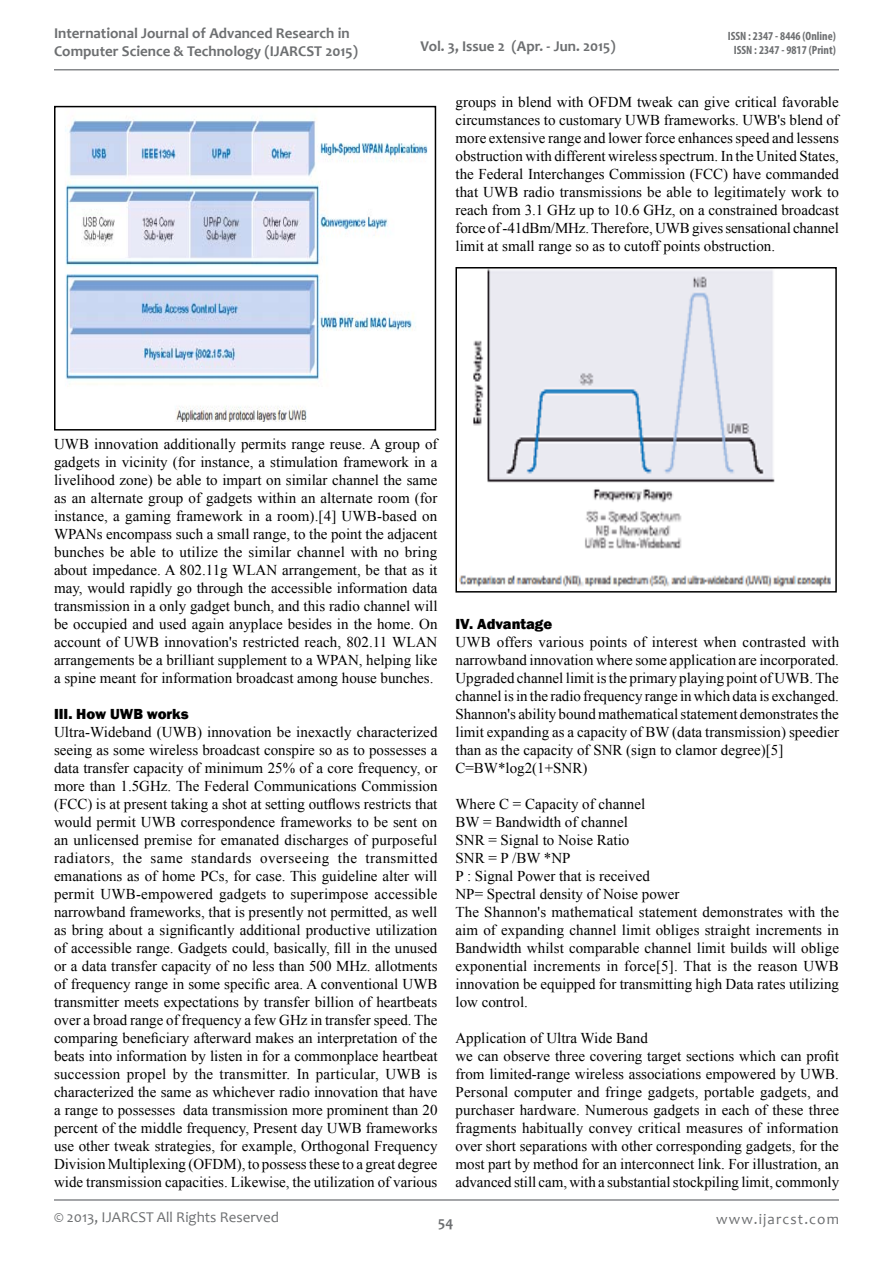
<style>
.page{position:relative;width:893px;height:1263px;background:#fff}
.page>*{position:absolute;margin:0;border:0;box-sizing:border-box;transform-origin:0 0}
.t1{font:15px/18px "Times New Roman";color:#000;text-align:justify}
.t2{font:700 15px/18px "Candara";color:#6d6f71}
.t3{font:15px "Candara";color:#6d6f71}
.t4{font:800 15px "Franklin Gothic";color:#000}
.t5{font:15px "Candara";letter-spacing:.075em;color:#6d6f71}
.t6{font:700 condensed 12px/14.4px "Myriad Pro";color:#6d6f71;text-align:center}
</style>
<div class="page">
<hr style="left:54px;top:1199px;width:785px;height:2px;background:#86888b">
<hr style="left:54px;top:69px;width:785px;height:2px;background:#86888b">
<img style="left:65px;top:116px;width:363px;height:305px">
<div style="left:54px;top:106px;width:382px;height:324px;border:2px solid #000"></div>
<img style="left:459px;top:270px;width:372px;height:318px">
<div style="left:455px;top:267px;width:382px;height:326px;border:2px solid #000"></div>
<p class="t2" style="left:54px;top:24px;width:305px">International Journal of Advanced Research in<br>Computer Science &amp; Technology (IJARCST 2015)</p>
<p class="t2" style="left:420px;top:36px;width:197px">Vol. 3, Issue 2 (Apr. - Jun. 2015)</p>
<p class="t6" style="left:728px;top:28px;width:110px">ISSN : 2347 - 8446 (Online)<br>ISSN : 2347 - 9817 (Print)</p>
<p class="t1" style="left:455px;top:92px;width:385px">groups in blend with OFDM tweak can give critical favorable circumstances to customary UWB frameworks. UWB's blend of more extensive range and lower force enhances speed and lessens obstruction with different wireless spectrum. In the United States, the Federal Interchanges Commission (FCC) have commanded that UWB radio transmissions be able to legitimately work to reach from 3.1 GHz up to 10.6 GHz, on a constrained broadcast force of -41dBm/MHz. Therefore, UWB gives sensational channel limit at small range so as to cutoff points obstruction.</p>
<p class="t1" style="left:54px;top:434px;width:385px">UWB innovation additionally permits range reuse. A group of gadgets in vicinity (for instance, a stimulation framework in a livelihood zone) be able to impart on similar channel the same as an alternate group of gadgets within an alternate room (for instance, a gaming framework in a room).[4] UWB-based on WPANs encompass such a small range, to the point the adjacent bunches be able to utilize the similar channel with no bring about impedance. A 802.11g WLAN arrangement, be that as it may, would rapidly go through the accessible information data transmission in a only gadget bunch, and this radio channel will be occupied and used again anyplace besides in the home. On account of UWB innovation's restricted reach, 802.11 WLAN arrangements be a brilliant supplement to a WPAN, helping like a spine meant for information broadcast among house bunches.</p>
<p class="t4" style="left:54px;top:704px;width:136px">III. How UWB works</p>
<p class="t1" style="left:54px;top:722px;width:385px">Ultra-Wideband (UWB) innovation be inexactly characterized seeing as some wireless broadcast conspire so as to possesses a data transfer capacity of minimum 25% of a core frequency, or more than 1.5GHz. The Federal Communications Commission (FCC) is at present taking a shot at setting outflows restricts that would permit UWB correspondence frameworks to be sent on an unlicensed premise for emanated discharges of purposeful radiators, the same standards overseeing the transmitted emanations as of home PCs, for case. This guideline alter will permit UWB-empowered gadgets to superimpose accessible narrowband frameworks, that is presently not permitted, as well as bring about a significantly additional productive utilization of accessible range. Gadgets could, basically, fill in the unused or a data transfer capacity of no less than 500 MHz. allotments of frequency range in some specific area. A conventional UWB transmitter meets expectations by transfer billion of heartbeats over a broad range of frequency a few GHz in transfer speed. The comparing beneficiary afterward makes an interpretation of the beats into information by listen in for a commonplace heartbeat succession propel by the transmitter. In particular, UWB is characterized the same as whichever radio innovation that have a range to possesses data transmission more prominent than 20 percent of the middle frequency, Present day UWB frameworks use other tweak strategies, for example, Orthogonal Frequency Division Multiplexing (OFDM), to possess these to a great degree wide transmission capacities. Likewise, the utilization of various</p>
<p class="t4" style="left:455px;top:614px;width:98px">IV. Advantage</p>
<p class="t1" style="left:455px;top:632px;width:385px;text-align:left">UWB offers various points of interest when contrasted with narrowband innovation where some application are incorporated.<br>Upgraded channel limit is the primary playing point of UWB. The channel is in the radio frequency range in which data is exchanged.<br>Shannon's ability bound mathematical statement demonstrates the limit expanding as a capacity of BW (data transmission) speedier than as the capacity of SNR (sign to clamor degree)[5] C=BW*log2(1+SNR)</p>
<p class="t1" style="left:455px;top:794px;width:385px;text-align:left">Where C = Capacity of channel<br>BW = Bandwidth of channel<br>SNR = Signal to Noise Ratio<br>SNR = P /BW *NP<br>P : Signal Power that is received<br>NP= Spectral density of Noise power<br>The Shannon's mathematical statement demonstrates with the aim of expanding channel limit obliges straight increments in Bandwidth whilst comparable channel limit builds will oblige exponential increments in force[5]. That is the reason UWB innovation be equipped for transmitting high Data rates utilizing low control.</p>
<p class="t1" style="left:455px;top:1028px;width:385px;text-align:left">Application of Ultra Wide Band<br>we can observe three covering target sections which can profit from limited-range wireless associations empowered by UWB.<br>Personal computer and fringe gadgets, portable gadgets, and purchaser hardware. Numerous gadgets in each of these three fragments habitually convey critical measures of information over short separations with other corresponding gadgets, for the most part by method for an interconnect link. For illustration, an advanced still cam, with a substantial stockpiling limit, commonly</p>
<p class="t3" style="left:54px;top:1207px;width:226px">© 2013, IJARCST All Rights Reserved</p>
<p class="t5" style="left:716px;top:1210px;width:124px">www.ijarcst.com</p>
<p class="t2" style="left:438px;top:1213px;width:17px">54</p>
</div>
